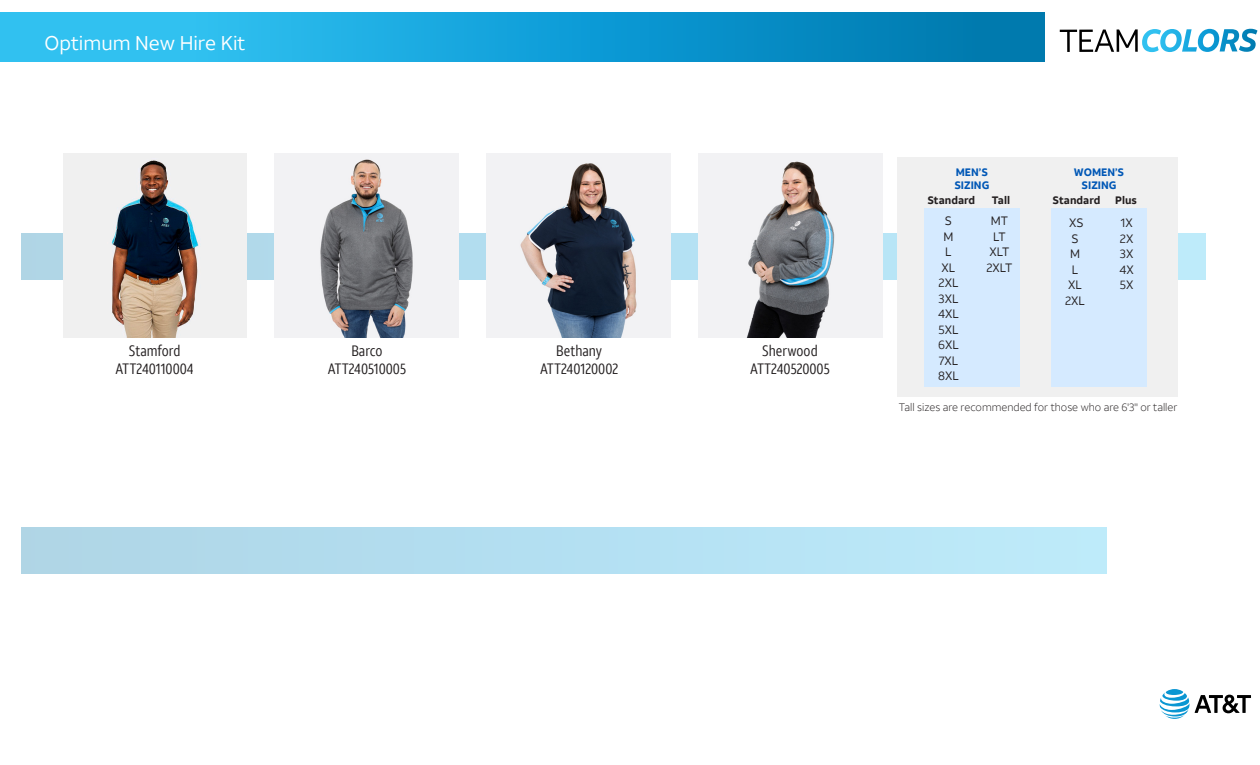
<style>
.page{position:relative;width:1260px;height:765px;background:#fff}
.page>*{position:absolute;margin:0;border:0;box-sizing:border-box;transform-origin:0 0}
.t1{font:19.75px "ATT Aleck Sans";color:#fff}
.t2{font:15px "ATT Aleck Cd";color:#231f20}
.t3{font:12.12px/15.5px "ATT Aleck Sans";color:#231f20;text-align:center}
.t4{font:300 10.75px "ATT Aleck Sans";color:#231f20}
.t5{font:700 10.75px "ATT Aleck Sans";color:#231f20}
.t6{font:700 10.75px/12.9px "ATT Aleck Sans";color:#0057b6}
</style>
<div class="page">
<svg style="left:22px;top:233px;width:1184px;height:46px;background:#b6deef"></svg>
<div style="left:22px;top:527px;width:1084px;height:46px;background:#b3e0f2"></div>
<div style="left:898px;top:157px;width:280px;height:240px;background:#f0f0f0"></div>
<div style="left:924px;top:208px;width:96px;height:179px;background:#d5eaff"></div>
<div style="left:1051px;top:208px;width:96px;height:179px;background:#d5eaff"></div>
<svg style="left:1060px;top:29px;width:198px;height:23px"></svg>
<div style="left:0;top:12px;width:1045px;height:49px;background:linear-gradient(to right,#36ccfc,#0076b0)"></div>
<svg style="left:1160px;top:689px;width:91px;height:30px"></svg>
<img style="left:63px;top:154px;width:184px;height:184px">
<img style="left:275px;top:154px;width:184px;height:184px">
<img style="left:487px;top:154px;width:183px;height:184px">
<img style="left:698px;top:154px;width:184px;height:184px">
<p class="t1" style="left:45px;top:31px;width:202px">Optimum New Hire Kit</p>
<p class="t2" style="left:129px;top:342px;width:53px">Stamford</p>
<p class="t2" style="left:115px;top:360px;width:80px">ATT240110004</p>
<p class="t2" style="left:351px;top:342px;width:33px">Barco</p>
<p class="t2" style="left:328px;top:360px;width:80px">ATT240510005</p>
<p class="t2" style="left:556px;top:342px;width:48px">Bethany</p>
<p class="t2" style="left:540px;top:360px;width:80px">ATT240120002</p>
<p class="t2" style="left:762px;top:342px;width:57px">Sherwood</p>
<p class="t2" style="left:750px;top:360px;width:81px">ATT240520005</p>
<p class="t6" style="left:954px;top:166px;width:36px">MEN’S<br>SIZING</p>
<p class="t6" style="left:1074px;top:166px;width:52px;text-align:center">WOMEN’S<br>SIZING</p>
<p class="t5" style="left:992px;top:193px;width:20px">Tall</p>
<p class="t5" style="left:1053px;top:193px;width:49px">Standard</p>
<p class="t5" style="left:1115px;top:193px;width:23px">Plus</p>
<p class="t3" style="left:938px;top:213px;width:22px">S<br>M<br>L<br>XL<br>2XL<br>3XL<br>4XL<br>5XL<br>6XL<br>7XL<br>8XL</p>
<p class="t3" style="left:986px;top:213px;width:28px">MT<br>LT<br>XLT<br>2XLT</p>
<p class="t3" style="left:1065px;top:215px;width:21px">XS<br>S<br>M<br>L<br>XL<br>2XL</p>
<p class="t3" style="left:1120px;top:215px;width:16px;text-align:justify">1X 2X 3X 4X 5X</p>
<p class="t5" style="left:927px;top:193px;width:49px">Standard</p>
<p class="t4" style="left:899px;top:401px;width:280px">Tall sizes are recommended for those who are 6'3" or taller</p>
</div>
